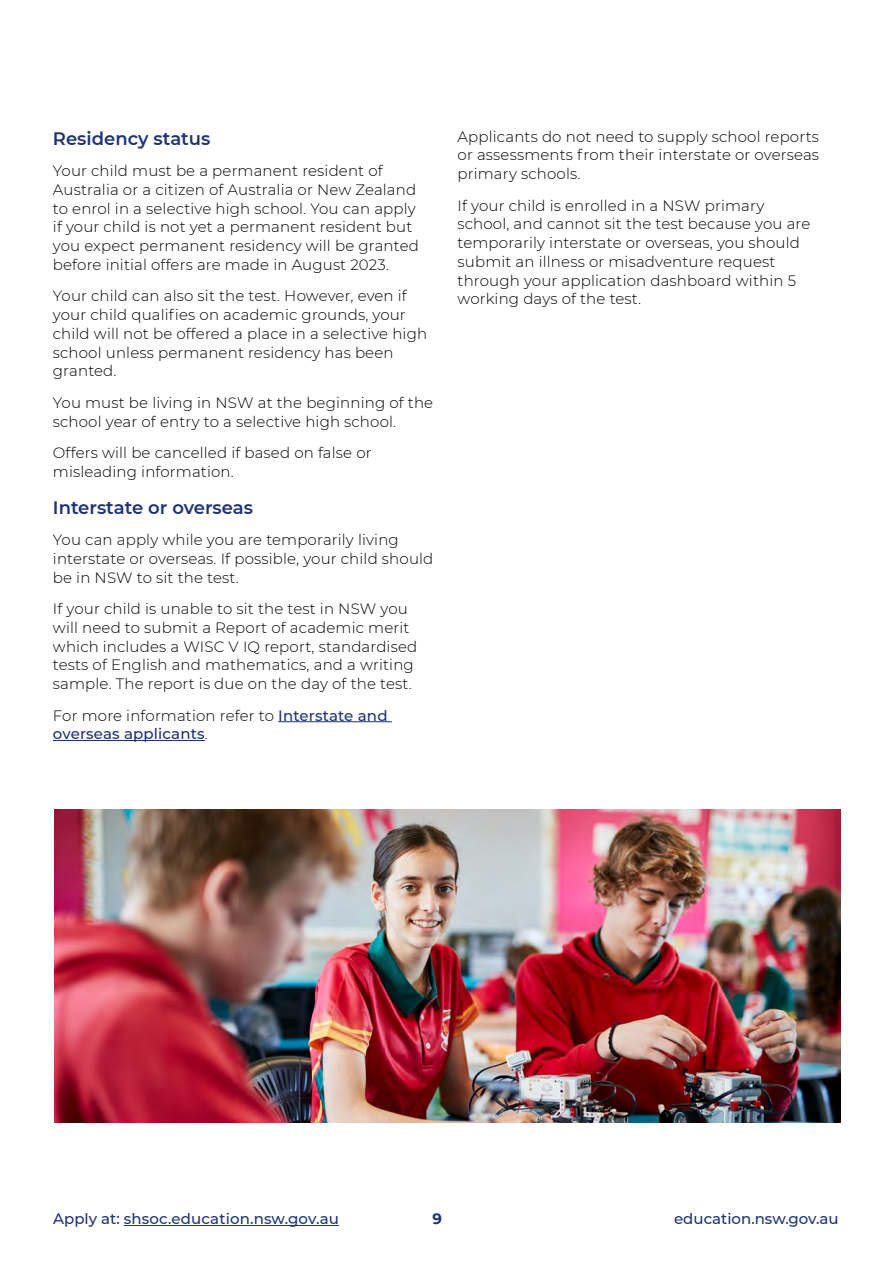
<style>
.page{position:relative;width:893px;height:1263px;background:#fff}
.page>*{position:absolute;margin:0;border:0;box-sizing:border-box;transform-origin:0 0}
.Body_Heading_2{font:600 18px "Montserrat";color:#1d3278}
.Body_Bullet_Last_Poi{font:300 15px/18.8px "Montserrat";letter-spacing:.01em;color:#000}
.t1{font:500 15px/18.8px "Montserrat";letter-spacing:.01em;color:#1d3278}
.t2{font:700 15px "Montserrat";color:#1d3278}
.s1{font-weight:300;color:#000}
</style>
<div class="page">
<hr style="left:124px;top:1225px;width:215px;height:1px;background:#1d3278">
<hr style="left:278px;top:721px;width:114px;height:1px;background:#1d3278">
<hr style="left:53px;top:740px;width:152px;height:1px;background:#1d3278">
<img style="left:55px;top:809px;width:785px;height:314px">
<h4 class="Body_Heading_2" style="left:53px;top:125px;width:159px">Residency status</h4>
<p class="Body_Bullet_Last_Poi" style="left:53px;top:161px;width:367px">Your child must be a permanent resident of Australia or a citizen of Australia or New Zealand to enrol in a selective high school. You can apply if your child is not yet a permanent resident but you expect permanent residency will be granted before initial offers are made in August 2023.</p>
<p class="Body_Bullet_Last_Poi" style="left:53px;top:286px;width:376px">Your child can also sit the test. However, even if your child qualifies on academic grounds, your child will not be offered a place in a selective high school unless permanent residency has been granted.</p>
<p class="Body_Bullet_Last_Poi" style="left:53px;top:393px;width:382px">You must be living in NSW at the beginning of the school year of entry to a selective high school.</p>
<p class="Body_Bullet_Last_Poi" style="left:53px;top:443px;width:320px">Offers will be cancelled if based on false or misleading information.</p>
<h4 class="Body_Heading_2" style="left:53px;top:494px;width:202px">Interstate or overseas</h4>
<p class="Body_Bullet_Last_Poi" style="left:53px;top:530px;width:382px">You can apply while you are temporarily living interstate or overseas. If possible, your child should be in NSW to sit the test.</p>
<p class="Body_Bullet_Last_Poi" style="left:53px;top:599px;width:366px">If your child is unable to sit the test in NSW you will need to submit a Report of academic merit which includes a WISC V IQ report, standardised tests of English and mathematics, and a writing sample. The report is due on the day of the test.</p>
<p class="t1" style="left:53px;top:705px;width:336px"><span class="s1">For more information refer to</span> Interstate and overseas applicants<span class="s1">.</span></p>
<p class="Body_Bullet_Last_Poi" style="left:458px;top:126px;width:363px;text-align:justify">Applicants do not need to supply school reports or assessments from their interstate or overseas primary schools.</p>
<p class="Body_Bullet_Last_Poi" style="left:458px;top:195px;width:354px">If your child is enrolled in a NSW primary school, and cannot sit the test because you are temporarily interstate or overseas, you should submit an illness or misadventure request through your application dashboard within 5 working days of the test.</p>
<p class="t1" style="left:53px;top:1209px;width:287px">Apply at: shsoc.education.nsw.gov.au</p>
<p class="t2" style="left:433px;top:1208px;width:11px">9</p>
<p class="t1" style="left:674px;top:1209px;width:166px">education.nsw.gov.au</p>
</div>
